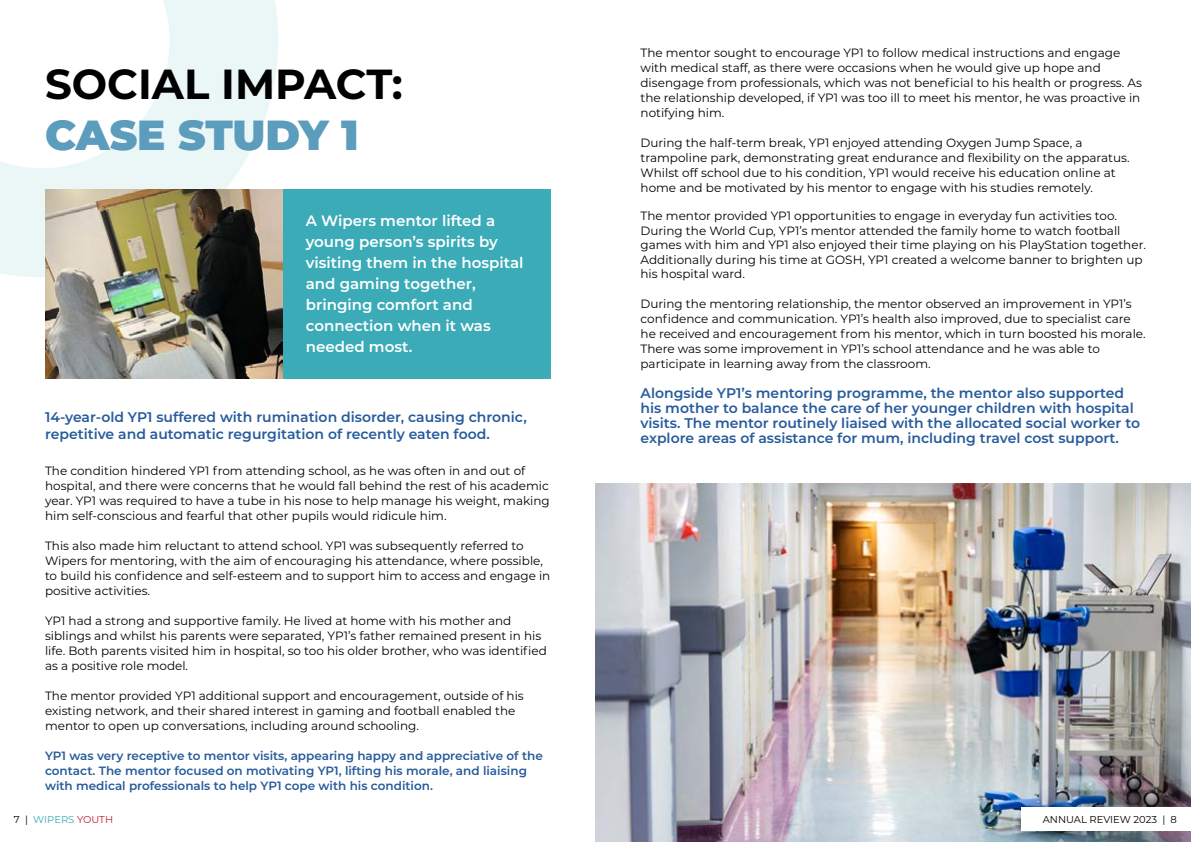
<style>
.page{position:relative;width:1191px;height:842px;background:#fff}
.page>*{position:absolute;margin:0;border:0;box-sizing:border-box;transform-origin:0 0}
.t1{font:700 42px "Montserrat";color:#000}
.t2{font:900 42px "Montserrat";letter-spacing:-.01em;color:#5c9cbc}
.t3{font:600 15px/21px "Montserrat";color:#fff}
.t4{font:600 14px/15px "Montserrat";color:#275b9b}
.t5{font:12px/15px "Montserrat";color:#000}
.t6{font:600 12px/15px "Montserrat";color:#275b9b}
.t7{font:10px "Montserrat";color:#000}
.t8{font:10px "Montserrat";color:#3babb7}
.s1{color:#000}
.s2{color:#be1f2b}
</style>
<div class="page">
<svg style="left:0;top:0;width:278px;height:277px;fill:#ebf6f7"></svg>
<div style="left:282px;top:189px;width:268px;height:190px;background:#3babb7"></div>
<img style="left:45px;top:189px;width:237px;height:190px">
<img style="left:595px;top:483px;width:596px;height:359px">
<div style="left:1022px;top:808px;width:169px;height:23px;background:#fff"></div>
<h1 class="t1" style="left:45px;top:54px;width:359px">SOCIAL IMPACT:</h1>
<h1 class="t2" style="left:45px;top:103px;width:315px">CASE STUDY 1</h1>
<p class="t3" style="left:306px;top:209px;width:219px">A Wipers mentor lifted a young person’s spirits by visiting them in the hospital and gaming together, bringing comfort and connection when it was needed most.</p>
<p class="t4" style="left:45px;top:408px;width:483px;line-height:16.8px">14-year-old YP1 suffered with rumination disorder, causing chronic, repetitive and automatic regurgitation of recently eaten food.</p>
<p class="t5" style="left:45px;top:463px;width:506px">The condition hindered YP1 from attending school, as he was often in and out of hospital, and there were concerns that he would fall behind the rest of his academic year. YP1 was required to have a tube in his nose to help manage his weight, making him self-conscious and fearful that other pupils would ridicule him.</p>
<p class="t5" style="left:45px;top:538px;width:507px">This also made him reluctant to attend school. YP1 was subsequently referred to Wipers for mentoring, with the aim of encouraging his attendance, where possible, to build his confidence and self-esteem and to support him to access and engage in positive activities.</p>
<p class="t5" style="left:45px;top:613px;width:503px">YP1 had a strong and supportive family. He lived at home with his mother and siblings and whilst his parents were separated, YP1’s father remained present in his life. Both parents visited him in hospital, so too his older brother, who was identified as a positive role model.</p>
<p class="t5" style="left:45px;top:688px;width:480px">The mentor provided YP1 additional support and encouragement, outside of his existing network, and their shared interest in gaming and football enabled the mentor to open up conversations, including around schooling.</p>
<p class="t6" style="left:45px;top:748px;width:499px">YP1 was very receptive to mentor visits, appearing happy and appreciative of the contact. The mentor focused on motivating YP1, lifting his morale, and liaising with medical professionals to help YP1 cope with his condition.</p>
<p class="t5" style="left:640px;top:44px;width:503px">The mentor sought to encourage YP1 to follow medical instructions and engage with medical staff, as there were occasions when he would give up hope and disengage from professionals, which was not beneficial to his health or progress. As the relationship developed, if YP1 was too ill to meet his mentor, he was proactive in notifying him.</p>
<p class="t5" style="left:640px;top:134px;width:490px">During the half-term break, YP1 enjoyed attending Oxygen Jump Space, a trampoline park, demonstrating great endurance and flexibility on the apparatus.<br>Whilst off school due to his condition, YP1 would receive his education online at home and be motivated by his mentor to engage with his studies remotely.</p>
<p class="t5" style="left:640px;top:209px;width:507px;line-height:14.4px">The mentor provided YP1 opportunities to engage in everyday fun activities too.<br>During the World Cup, YP1’s mentor attended the family home to watch football games with him and YP1 also enjoyed their time playing on his PlayStation together.<br>Additionally during his time at GOSH, YP1 created a welcome banner to brighten up his hospital ward.</p>
<p class="t5" style="left:640px;top:296px;width:507px">During the mentoring relationship, the mentor observed an improvement in YP1’s confidence and communication. YP1’s health also improved, due to specialist care he received and encouragement from his mentor, which in turn boosted his morale.<br>There was some improvement in YP1’s school attendance and he was able to participate in learning away from the classroom.</p>
<p class="t4" style="left:640px;top:385px;width:501px">Alongside YP1’s mentoring programme, the mentor also supported his mother to balance the care of her younger children with hospital visits. The mentor routinely liaised with the allocated social worker to explore areas of assistance for mum, including travel cost support.</p>
<p class="t8" style="left:14px;top:812px;width:101px"><span class="s1">7 |</span> WIPERS <span class="s2">YOUTH</span></p>
<p class="t7" style="left:1042px;top:812px;width:136px">ANNUAL REVIEW 2023 | 8</p>
</div>
